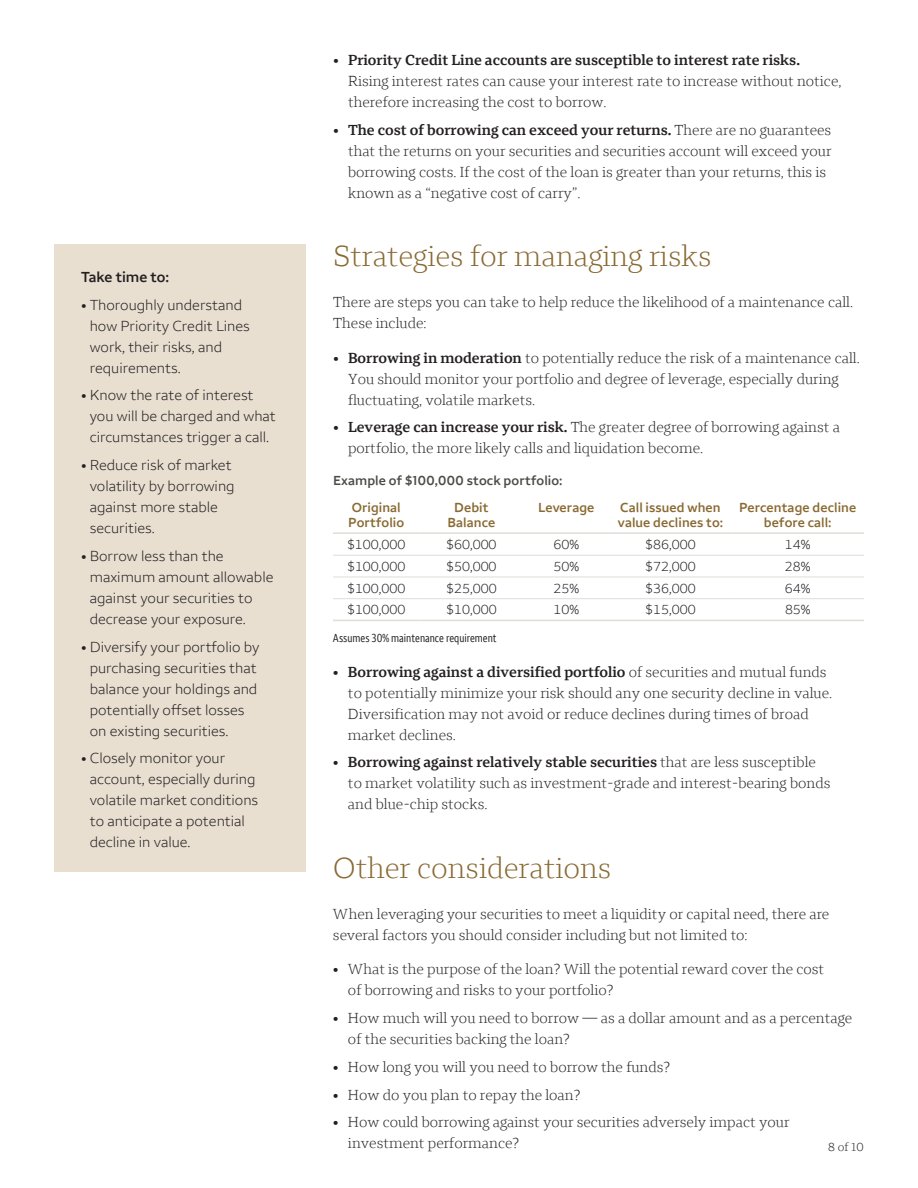
<style>
.page{position:relative;width:918px;height:1188px;background:#fff}
.page>*{position:absolute;margin:0;border:0;box-sizing:border-box;transform-origin:0 0}
.t1{font:300 30px "Wells Fargo Serif";color:#896a32}
.t2{font:300 15px/21px "Wells Fargo Serif";color:#231f20}
.t3{font:300 15px/21px "Wells Fargo Sans";color:#231f20}
.t4{font:600 15px "Wells Fargo Sans";color:#231f20}
.t5{font:300 13.5px "Wells Fargo Sans";color:#231f20}
.t6{font:600 13.5px/15px "Wells Fargo Sans";letter-spacing:.01em;color:#896a32}
.t7{font:600 13.5px "Wells Fargo Sans";letter-spacing:.005em;color:#4c4b46}
.t8{font:condensed 12px "Wells Fargo Sans";color:#231f20}
.t9{font:300 12px "Wells Fargo Serif";color:#231f20}
.s1{font-family:"Wells Fargo Sans";font-weight:400}
.s2{font-weight:600}
</style>
<div class="page">
<div style="left:54px;top:244px;width:252px;height:628px;background:#e8dfd1"></div>
<hr style="left:333px;top:555px;width:87px;height:1px;background:#deded8">
<hr style="left:420px;top:555px;width:103px;height:1px;background:#deded8">
<hr style="left:523px;top:555px;width:86px;height:1px;background:#deded8">
<hr style="left:609px;top:555px;width:123px;height:1px;background:#deded8">
<hr style="left:732px;top:555px;width:132px;height:1px;background:#deded8">
<hr style="left:333px;top:577px;width:87px;height:1px;background:#deded8">
<hr style="left:420px;top:577px;width:103px;height:1px;background:#deded8">
<hr style="left:523px;top:577px;width:86px;height:1px;background:#deded8">
<hr style="left:609px;top:577px;width:123px;height:1px;background:#deded8">
<hr style="left:732px;top:577px;width:132px;height:1px;background:#deded8">
<hr style="left:333px;top:598px;width:87px;height:1px;background:#deded8">
<hr style="left:420px;top:598px;width:103px;height:1px;background:#deded8">
<hr style="left:523px;top:598px;width:86px;height:1px;background:#deded8">
<hr style="left:609px;top:598px;width:123px;height:1px;background:#deded8">
<hr style="left:732px;top:598px;width:132px;height:1px;background:#deded8">
<hr style="left:333px;top:532px;width:87px;height:2px;background:#deded8">
<hr style="left:420px;top:532px;width:103px;height:2px;background:#deded8">
<hr style="left:523px;top:532px;width:86px;height:2px;background:#deded8">
<hr style="left:609px;top:532px;width:123px;height:2px;background:#deded8">
<hr style="left:732px;top:532px;width:132px;height:2px;background:#deded8">
<hr style="left:333px;top:620px;width:87px;height:1px;background:#deded8">
<hr style="left:420px;top:620px;width:103px;height:1px;background:#deded8">
<hr style="left:523px;top:620px;width:86px;height:1px;background:#deded8">
<hr style="left:609px;top:620px;width:123px;height:1px;background:#deded8">
<hr style="left:732px;top:620px;width:132px;height:1px;background:#deded8">
<p class="t4" style="left:81px;top:268px;width:90px">Take time to:</p>
<p class="t3" style="left:90px;top:294px;width:162px;text-indent:-9px">• Thoroughly understand how Priority Credit Lines work, their risks, and requirements.</p>
<p class="t3" style="left:90px;top:385px;width:188px;text-indent:-9px">• Know the rate of interest you will be charged and what circumstances trigger a call.</p>
<p class="t3" style="left:90px;top:455px;width:146px;text-indent:-9px">• Reduce risk of market volatility by borrowing against more stable securities.</p>
<p class="t3" style="left:90px;top:545px;width:185px;text-indent:-9px">• Borrow less than the maximum amount allowable against your securities to decrease your exposure.</p>
<p class="t3" style="left:90px;top:636px;width:171px;text-indent:-9px">• Diversify your portfolio by purchasing securities that balance your holdings and potentially offset losses on existing securities.</p>
<p class="t3" style="left:90px;top:748px;width:170px;text-indent:-9px">• Closely monitor your account, especially during volatile market conditions to anticipate a potential decline in value.</p>
<p class="t2" style="left:348px;top:49px;width:495px;text-indent:-15px"><span class="s1">•</span> <span class="s2">Priority Credit Line accounts are susceptible to interest rate risks.<br></span>Rising interest rates can cause your interest rate to increase without notice, therefore increasing the cost to borrow.</p>
<p class="t2" style="left:348px;top:119px;width:485px;text-indent:-15px"><span class="s1">•</span> <span class="s2">The cost of borrowing can exceed your returns.</span> There are no guarantees that the returns on your securities and securities account will exceed your borrowing costs. If the cost of the loan is greater than your returns, this is known as a “negative cost of carry”.</p>
<h2 class="t1" style="left:333px;top:238px;width:380px">Strategies for managing risks</h2>
<p class="t2" style="left:333px;top:291px;width:522px">There are steps you can take to help reduce the likelihood of a maintenance call.<br>These include:</p>
<p class="t2" style="left:348px;top:347px;width:513px;text-indent:-15px"><span class="s1">•</span> <span class="s2">Borrowing in moderation</span> to potentially reduce the risk of a maintenance call.<br>You should monitor your portfolio and degree of leverage, especially during fluctuating, volatile markets.</p>
<p class="t2" style="left:348px;top:417px;width:493px;text-indent:-15px"><span class="s1">•</span> <span class="s2">Leverage can increase your risk.</span> The greater degree of borrowing against a portfolio, the more likely calls and liquidation become.</p>
<p class="t7" style="left:333px;top:472px;width:231px">Example of $100,000 stock portfolio:</p>
<p class="t6" style="left:348px;top:500px;width:57px">Original<br>Portfolio</p>
<p class="t6" style="left:447px;top:500px;width:49px;text-align:center">Debit<br>Balance</p>
<p class="t6" style="left:538px;top:500px;width:58px">Leverage</p>
<p class="t6" style="left:618px;top:500px;width:107px">Call issued when value declines to:</p>
<p class="t6" style="left:739px;top:500px;width:119px;text-align:center">Percentage decline before call:</p>
<p class="t5" style="left:347px;top:537px;width:60px">$100,000</p>
<p class="t5" style="left:446px;top:537px;width:52px">$60,000</p>
<p class="t5" style="left:553px;top:537px;width:27px">60%</p>
<p class="t5" style="left:645px;top:537px;width:52px">$86,000</p>
<p class="t5" style="left:785px;top:537px;width:27px">14%</p>
<p class="t5" style="left:347px;top:558px;width:60px">$100,000</p>
<p class="t5" style="left:446px;top:558px;width:52px">$50,000</p>
<p class="t5" style="left:553px;top:558px;width:27px">50%</p>
<p class="t5" style="left:645px;top:558px;width:52px">$72,000</p>
<p class="t5" style="left:785px;top:558px;width:27px">28%</p>
<p class="t5" style="left:347px;top:580px;width:60px">$100,000</p>
<p class="t5" style="left:446px;top:580px;width:52px">$25,000</p>
<p class="t5" style="left:553px;top:580px;width:27px">25%</p>
<p class="t5" style="left:645px;top:580px;width:52px">$36,000</p>
<p class="t5" style="left:785px;top:580px;width:27px">64%</p>
<p class="t5" style="left:347px;top:602px;width:60px">$100,000</p>
<p class="t5" style="left:446px;top:602px;width:52px">$10,000</p>
<p class="t5" style="left:554px;top:602px;width:27px">10%</p>
<p class="t5" style="left:645px;top:602px;width:52px">$15,000</p>
<p class="t5" style="left:785px;top:602px;width:27px">85%</p>
<p class="t8" style="left:333px;top:631px;width:165px">Assumes 30% maintenance requirement</p>
<p class="t2" style="left:348px;top:661px;width:486px;text-indent:-15px"><span class="s1">•</span> <span class="s2">Borrowing against a diversified portfolio</span> of securities and mutual funds to potentially minimize your risk should any one security decline in value.<br>Diversification may not avoid or reduce declines during times of broad market declines.</p>
<p class="t2" style="left:348px;top:752px;width:484px;text-indent:-15px"><span class="s1">•</span> <span class="s2">Borrowing against relatively stable securities</span> that are less susceptible to market volatility such as investment-grade and interest-bearing bonds and blue-chip stocks.</p>
<h2 class="t1" style="left:333px;top:850px;width:280px">Other considerations</h2>
<p class="t2" style="left:333px;top:903px;width:498px">When leveraging your securities to meet a liquidity or capital need, there are several factors you should consider including but not limited to:</p>
<p class="t2" style="left:348px;top:959px;width:478px;text-indent:-15px"><span class="s1">•</span> What is the purpose of the loan? Will the potential reward cover the cost of borrowing and risks to your portfolio?</p>
<p class="t2" style="left:348px;top:1008px;width:506px;text-indent:-15px"><span class="s1">•</span> How much will you need to borrow — as a dollar amount and as a percentage of the securities backing the loan?</p>
<p class="t2" style="left:333px;top:1056px;width:339px"><span class="s1">•</span> How long you will you need to borrow the funds?</p>
<p class="t2" style="left:333px;top:1084px;width:249px"><span class="s1">•</span> How do you plan to repay the loan?</p>
<p class="t2" style="left:348px;top:1112px;width:443px;text-indent:-15px"><span class="s1">•</span> How could borrowing against your securities adversely impact your investment performance?</p>
<p class="t9" style="left:828px;top:1140px;width:38px">8 of 10</p>
</div>
